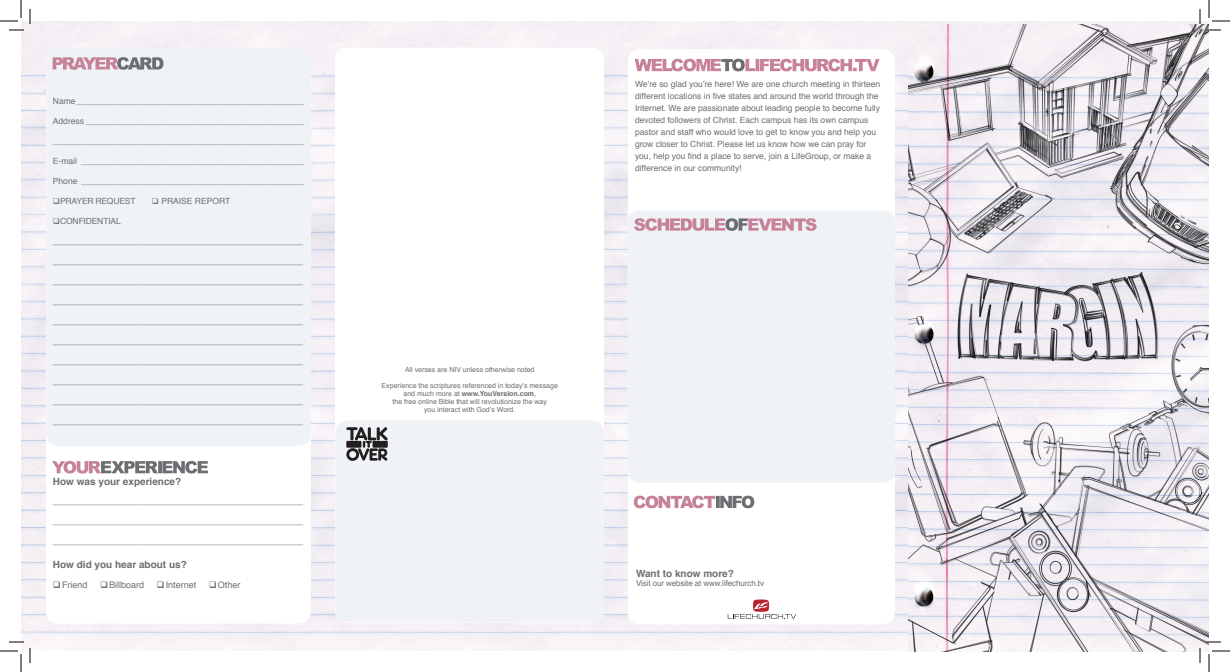
<style>
.page{position:relative;width:1230px;height:672px;background:#fff}
.page>*{position:absolute;margin:0;border:0;box-sizing:border-box;transform-origin:0 0}
.t1{font:700 10px "Helvetica";color:#6d6e71}
.t2{font:9px "Helvetica";color:#6d6e71}
.t3{font:8.5px/12px "Helvetica";color:#6d6e71}
.t4{font:8.5px "Helvetica";letter-spacing:-.025em;color:#6d6e71}
.t5{font:8px "Helvetica";letter-spacing:-.01em;color:#6d6e71}
.t6{font:7px/8px "Helvetica";color:#6d6e71;text-align:center}
.s1{color:#76787b}
.s2{font-weight:700}
</style>
<div class="page">
<div style="left:46px;top:48px;width:265px;height:398px;background:#f0f3f6;border-radius:12px"></div>
<div style="left:335px;top:420px;width:269px;height:202px;background:#f0f3f6;border-radius:12px"></div>
<div style="left:628px;top:210px;width:267px;height:273px;background:#f0f3f6;border-radius:12px"></div>
<svg style="left:728px;top:600px;width:68px;height:19px"></svg>
<svg style="left:634px;top:496px;width:120px;height:12px"></svg>
<svg style="left:52px;top:461px;width:156px;height:13px"></svg>
<svg style="left:634px;top:218px;width:183px;height:13px"></svg>
<svg style="left:53px;top:57px;width:110px;height:13px"></svg>
<svg style="left:635px;top:59px;width:245px;height:12px"></svg>
<svg style="left:346px;top:427px;width:42px;height:34px"></svg>
<div style="left:346px;top:441px;width:15px;height:7px;background:#231f20"></div>
<div style="left:373px;top:441px;width:15px;height:7px;background:#231f20"></div>
<img style="left:908px;top:24px;width:301px;height:628px">
<svg style="left:0;top:0;width:31px;height:31px"></svg>
<svg style="left:0;top:641px;width:31px;height:31px"></svg>
<svg style="left:1199px;top:0;width:31px;height:31px"></svg>
<svg style="left:1199px;top:641px;width:31px;height:31px"></svg>
<p class="t3" style="left:53px;top:96px;width:252px">Name________________________________________________</p>
<p class="t3" style="left:53px;top:116px;width:252px">Address ______________________________________________</p>
<p class="t3" style="left:53px;top:136px;width:252px">_____________________________________________________</p>
<p class="t3" style="left:53px;top:156px;width:252px">E-mail _______________________________________________</p>
<p class="t3" style="left:53px;top:176px;width:252px">Phone _______________________________________________</p>
<p class="t4" style="left:53px;top:195px;width:84px"><span class="s1">❑</span> PRAYER REQUEST</p>
<p class="t3" style="left:152px;top:196px;width:80px"><span class="s1">❑</span> PRAISE REPORT</p>
<p class="t3" style="left:53px;top:216px;width:69px"><span class="s1">❑</span> CONFIDENTIAL</p>
<p class="t2" style="left:53px;top:234px;width:252px">__________________________________________________</p>
<p class="t2" style="left:53px;top:254px;width:252px">__________________________________________________</p>
<p class="t2" style="left:53px;top:274px;width:252px">__________________________________________________</p>
<p class="t2" style="left:53px;top:294px;width:252px">__________________________________________________</p>
<p class="t2" style="left:53px;top:314px;width:252px">__________________________________________________</p>
<p class="t2" style="left:53px;top:334px;width:252px">__________________________________________________</p>
<p class="t2" style="left:53px;top:354px;width:252px">__________________________________________________</p>
<p class="t2" style="left:53px;top:374px;width:252px">__________________________________________________</p>
<p class="t2" style="left:53px;top:394px;width:252px">__________________________________________________</p>
<p class="t2" style="left:53px;top:414px;width:252px">__________________________________________________</p>
<p class="t1" style="left:53px;top:473px;width:130px">How was your experience?</p>
<p class="t2" style="left:53px;top:494px;width:252px">__________________________________________________</p>
<p class="t2" style="left:53px;top:514px;width:252px">__________________________________________________</p>
<p class="t2" style="left:53px;top:534px;width:252px">__________________________________________________</p>
<p class="t1" style="left:53px;top:557px;width:135px">How did you hear about us?</p>
<p class="t2" style="left:53px;top:578px;width:36px">❑Friend</p>
<p class="t2" style="left:100px;top:578px;width:46px">❑Billboard</p>
<p class="t2" style="left:157px;top:578px;width:41px">❑Internet</p>
<p class="t2" style="left:209px;top:578px;width:33px">❑Other</p>
<p class="t3" style="left:635px;top:79px;width:247px">We’re so glad you’re here! We are one church meeting in thirteen different locations in five states and around the world through the Internet. We are passionate about leading people to become fully devoted followers of Christ. Each campus has its own campus pastor and staff who would love to get to know you and help you grow closer to Christ. Please let us know how we can pray for you, help you find a place to serve, join a LifeGroup, or make a difference in our community!</p>
<p class="t6" style="left:382px;top:363px;width:178px;line-height:15.2px">All verses are NIV unless otherwise noted<br>Experience the scriptures referenced in today’s message</p>
<p class="t6" style="left:393px;top:389px;width:156px">and much more at <span class="s2">www.YouVersion.com</span>,<br>the free online Bible that will revolutionize the way you interact with God’s Word.</p>
<p class="t1" style="left:636px;top:566px;width:99px">Want to know more?</p>
<p class="t5" style="left:636px;top:577px;width:130px">Visit our website at www.lifechurch.tv</p>
</div>
